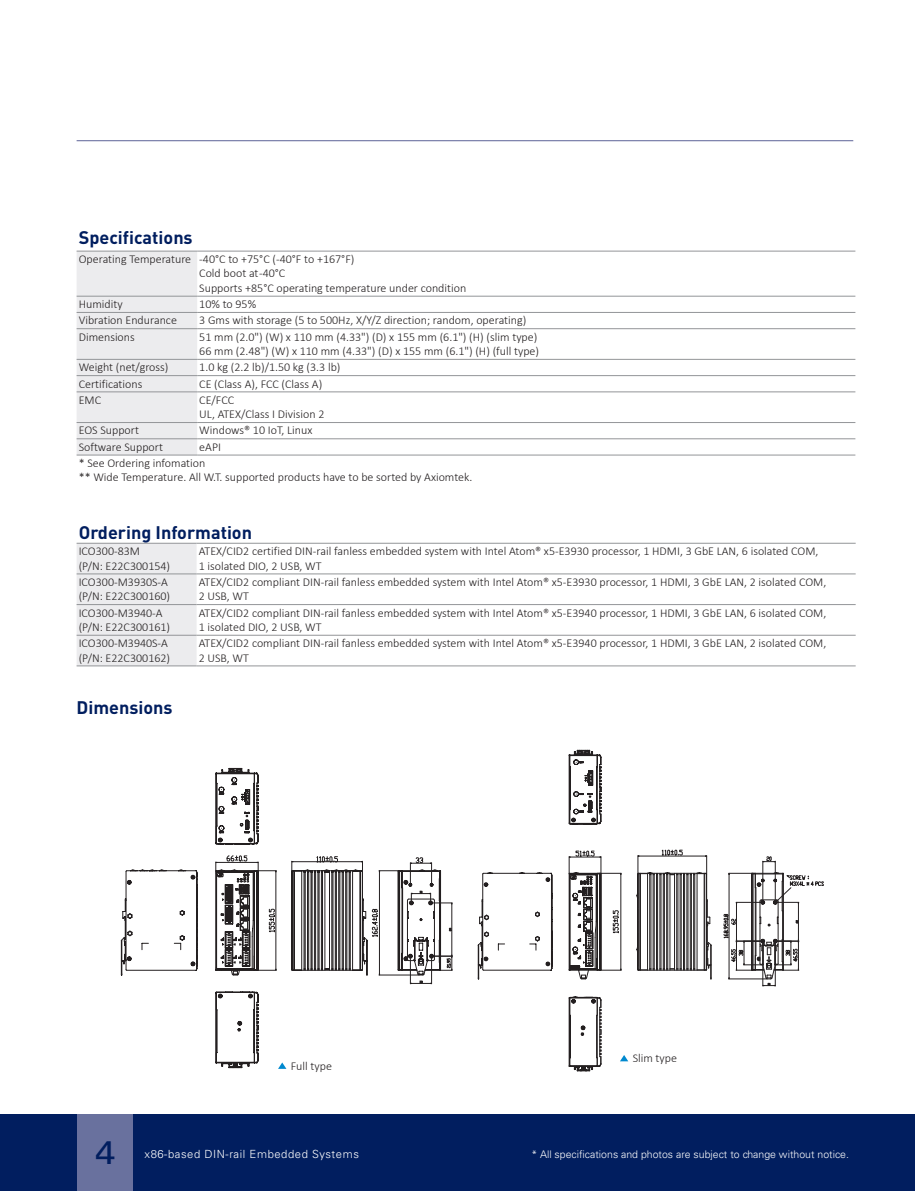
<style>
.page{position:relative;width:915px;height:1191px;background:#fff}
.page>*{position:absolute;margin:0;border:0;box-sizing:border-box;transform-origin:0 0}
.t1{font:32.4px "Univers LT Std";color:#011e5f;scale:1.11 1}
.t2{font:700 18px "DIN Pro";color:#011e5f}
.t3{font:300 12px/14.4px "Calibri";color:#231f20}
.t4{font:300 11.25px "Univers LT Std";letter-spacing:.05em;color:#fff}
.t5{font:300 10.5px "Univers LT Std";color:#fff}
</style>
<div class="page">
<div style="left:0;top:1114px;width:914px;height:77px;background:#011e5f"></div>
<div style="left:77px;top:1114px;width:55px;height:77px;background:#69719e"></div>
<hr style="left:77px;top:140px;width:776px;height:1px;background:#8085ae">
<div style="left:77px;top:252px;width:120px;height:203px;background:#ececee"></div>
<hr style="left:77px;top:251px;width:120px;height:1px;background:#939598">
<hr style="left:197px;top:251px;width:120px;height:1px;background:#939598">
<hr style="left:317px;top:251px;width:538px;height:1px;background:#939598">
<hr style="left:77px;top:296px;width:120px;height:1px;background:#939598">
<hr style="left:197px;top:296px;width:120px;height:1px;background:#939598">
<hr style="left:317px;top:296px;width:538px;height:1px;background:#939598">
<hr style="left:77px;top:312px;width:120px;height:1px;background:#939598">
<hr style="left:197px;top:312px;width:120px;height:1px;background:#939598">
<hr style="left:317px;top:312px;width:538px;height:1px;background:#939598">
<hr style="left:77px;top:328px;width:120px;height:1px;background:#939598">
<hr style="left:197px;top:328px;width:120px;height:1px;background:#939598">
<hr style="left:317px;top:328px;width:538px;height:1px;background:#939598">
<hr style="left:77px;top:359px;width:120px;height:1px;background:#939598">
<hr style="left:197px;top:359px;width:120px;height:1px;background:#939598">
<hr style="left:317px;top:359px;width:538px;height:1px;background:#939598">
<hr style="left:77px;top:375px;width:120px;height:1px;background:#939598">
<hr style="left:197px;top:375px;width:120px;height:1px;background:#939598">
<hr style="left:317px;top:375px;width:538px;height:1px;background:#939598">
<hr style="left:77px;top:391px;width:120px;height:1px;background:#939598">
<hr style="left:197px;top:391px;width:120px;height:1px;background:#939598">
<hr style="left:317px;top:391px;width:538px;height:1px;background:#939598">
<hr style="left:77px;top:422px;width:120px;height:1px;background:#939598">
<hr style="left:197px;top:422px;width:120px;height:1px;background:#939598">
<hr style="left:317px;top:422px;width:538px;height:1px;background:#939598">
<hr style="left:77px;top:438px;width:120px;height:1px;background:#939598">
<hr style="left:197px;top:438px;width:120px;height:1px;background:#939598">
<hr style="left:317px;top:438px;width:538px;height:1px;background:#939598">
<hr style="left:77px;top:455px;width:120px;height:1px;background:#939598">
<hr style="left:197px;top:455px;width:120px;height:1px;background:#939598">
<hr style="left:317px;top:455px;width:538px;height:1px;background:#939598">
<div style="left:77px;top:544px;width:119px;height:121px;background:#ececee"></div>
<hr style="left:77px;top:543px;width:119px;height:1px;background:#939598">
<hr style="left:196px;top:543px;width:659px;height:1px;background:#939598">
<hr style="left:77px;top:573px;width:119px;height:1px;background:#939598">
<hr style="left:196px;top:573px;width:659px;height:1px;background:#939598">
<hr style="left:77px;top:604px;width:119px;height:1px;background:#939598">
<hr style="left:196px;top:604px;width:659px;height:1px;background:#939598">
<hr style="left:77px;top:635px;width:119px;height:1px;background:#939598">
<hr style="left:196px;top:635px;width:659px;height:1px;background:#939598">
<hr style="left:77px;top:665px;width:119px;height:1px;background:#939598">
<hr style="left:196px;top:665px;width:659px;height:1px;background:#939598">
<svg style="left:215px;top:995px;width:44px;height:72px"></svg>
<svg style="left:121px;top:768px;width:331px;height:227px"></svg>
<svg style="left:278px;top:1062px;width:8px;height:7px"></svg>
<svg style="left:477px;top:750px;width:346px;height:321px"></svg>
<p class="t2" style="left:79px;top:225px;width:115px">Specifications</p>
<p class="t3" style="left:79px;top:252px;width:114px">Operating Temperature</p>
<p class="t3" style="left:199px;top:252px;width:157px">-40°C to +75°C (-40°F to +167°F)</p>
<p class="t3" style="left:199px;top:266px;width:88px">Cold boot at -40°C</p>
<p class="t3" style="left:199px;top:280px;width:268px">Supports +85°C operating temperature under condition</p>
<p class="t3" style="left:79px;top:297px;width:45px">Humidity</p>
<p class="t3" style="left:199px;top:297px;width:58px">10% to 95%</p>
<p class="t3" style="left:79px;top:313px;width:100px">Vibration Endurance</p>
<p class="t3" style="left:199px;top:313px;width:328px">3 Gms with storage (5 to 500Hz, X/Y/Z direction; random, operating)</p>
<p class="t3" style="left:79px;top:329px;width:58px">Dimensions</p>
<p class="t3" style="left:199px;top:329px;width:339px">51 mm (2.0") (W) x 110 mm (4.33") (D) x 155 mm (6.1") (H) (slim type)</p>
<p class="t3" style="left:199px;top:344px;width:341px">66 mm (2.48") (W) x 110 mm (4.33") (D) x 155 mm (6.1") (H) (full type)</p>
<p class="t3" style="left:79px;top:360px;width:91px">Weight (net/gross)</p>
<p class="t3" style="left:199px;top:360px;width:143px">1.0 kg (2.2 lb)/1.50 kg (3.3 lb)</p>
<p class="t3" style="left:79px;top:376px;width:65px">Certifications</p>
<p class="t3" style="left:199px;top:376px;width:124px">CE (Class A), FCC (Class A)</p>
<p class="t3" style="left:79px;top:392px;width:24px">EMC</p>
<p class="t3" style="left:199px;top:392px;width:36px">CE/FCC</p>
<p class="t3" style="left:199px;top:407px;width:127px">UL, ATEX/Class I Division 2</p>
<p class="t3" style="left:79px;top:423px;width:62px">EOS Support</p>
<p class="t3" style="left:199px;top:423px;width:114px">Windows® 10 IoT, Linux</p>
<p class="t3" style="left:79px;top:439px;width:86px">Software Support</p>
<p class="t3" style="left:199px;top:439px;width:23px">eAPI</p>
<p class="t3" style="left:79px;top:456px;width:128px">* See Ordering infomation</p>
<p class="t3" style="left:79px;top:470px;width:395px">** Wide Temperature. All W.T. supported products have to be sorted by Axiomtek.</p>
<p class="t2" style="left:79px;top:520px;width:175px">Ordering Information</p>
<p class="t3" style="left:79px;top:544px;width:63px">ICO300-83M</p>
<p class="t3" style="left:79px;top:558px;width:93px">(P/N: E22C300154)</p>
<p class="t3" style="left:199px;top:544px;width:621px">ATEX/CID2 certified DIN-rail fanless embedded system with Intel Atom® x5-E3930 processor, 1 HDMI, 3 GbE LAN, 6 isolated COM,<br>1 isolated DIO, 2 USB, WT</p>
<p class="t3" style="left:79px;top:574px;width:91px">ICO300-M3930S-A</p>
<p class="t3" style="left:79px;top:589px;width:93px">(P/N: E22C300160)</p>
<p class="t3" style="left:199px;top:574px;width:628px">ATEX/CID2 compliant DIN-rail fanless embedded system with Intel Atom® x5-E3930 processor, 1 HDMI, 3 GbE LAN, 2 isolated COM,<br>2 USB, WT</p>
<p class="t3" style="left:79px;top:605px;width:85px">ICO300-M3940-A</p>
<p class="t3" style="left:79px;top:619px;width:93px">(P/N: E22C300161)</p>
<p class="t3" style="left:199px;top:605px;width:628px">ATEX/CID2 compliant DIN-rail fanless embedded system with Intel Atom® x5-E3940 processor, 1 HDMI, 3 GbE LAN, 6 isolated COM,<br>1 isolated DIO, 2 USB, WT</p>
<p class="t3" style="left:79px;top:636px;width:91px">ICO300-M3940S-A</p>
<p class="t3" style="left:79px;top:650px;width:93px">(P/N: E22C300162)</p>
<p class="t3" style="left:199px;top:636px;width:628px">ATEX/CID2 compliant DIN-rail fanless embedded system with Intel Atom® x5-E3940 processor, 1 HDMI, 3 GbE LAN, 2 isolated COM,<br>2 USB, WT</p>
<p class="t2" style="left:77px;top:695px;width:97px">Dimensions</p>
<p class="t3" style="left:291px;top:1058px;width:43px">Full type</p>
<p class="t3" style="left:632px;top:1051px;width:46px">Slim type</p>
<h1 class="t1" style="left:95px;top:1133px;width:20px">4</h1>
<p class="t4" style="left:144px;top:1147px;width:216px">x86-based DIN-rail Embedded Systems</p>
<p class="t5" style="left:531px;top:1148px;width:319px">* All specifications and photos are subject to change without notice.</p>
</div>
